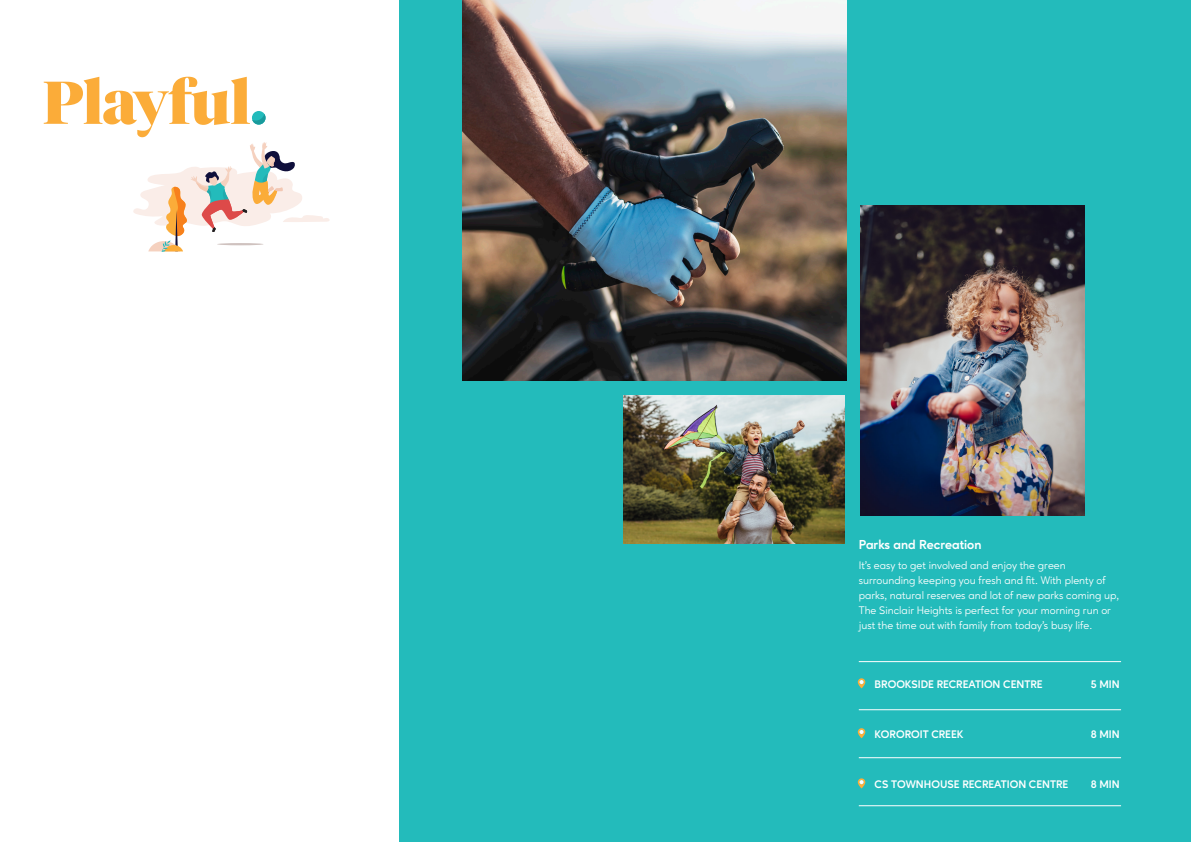
<style>
.page{position:relative;width:1191px;height:842px;background:#fff}
.page>*{position:absolute;margin:0;border:0;box-sizing:border-box;transform-origin:0 0}
.t1{font:900 60px "Tiempos Fine";color:#fbac39}
.t2{font:700 13px "Ageo";color:#fff}
.t3{font:11px/15px "Ageo";color:#fff}
.t4{font:700 11px "Ageo";color:#fff}
</style>
<div class="page">
<div style="left:400px;top:0;width:791px;height:842px;background:#23bbbb"></div>
<hr style="left:858px;top:661px;width:263px;height:1px;background:#fff">
<hr style="left:858px;top:805px;width:263px;height:1px;background:#fff">
<hr style="left:858px;top:709px;width:263px;height:1px;background:#fff">
<hr style="left:858px;top:757px;width:263px;height:1px;background:#fff">
<svg style="left:252px;top:111px;width:13px;height:14px"></svg>
<svg style="left:857px;top:678px;width:8px;height:10px"></svg>
<svg style="left:857px;top:728px;width:8px;height:10px"></svg>
<svg style="left:857px;top:778px;width:8px;height:10px"></svg>
<img style="left:861px;top:205px;width:223px;height:311px">
<img style="left:623px;top:395px;width:222px;height:148px">
<img style="left:462px;top:0;width:384px;height:380px">
<svg style="left:133px;top:142px;width:197px;height:110px"></svg>
<p class="t1" style="left:43px;top:67px;width:209px">Playful</p>
<p class="t2" style="left:858px;top:536px;width:124px">Parks and Recreation</p>
<p class="t3" style="left:858px;top:557px;width:262px">It’s easy to get involved and enjoy the green surrounding keeping you fresh and fit. With plenty of parks, natural reserves and lot of new parks coming up, The Sinclair Heights is perfect for your morning run or just the time out with family from today’s busy life.</p>
<p class="t4" style="left:874px;top:678px;width:169px">BROOKSIDE RECREATION CENTRE</p>
<p class="t4" style="left:1090px;top:678px;width:31px">5 MIN</p>
<p class="t4" style="left:874px;top:728px;width:90px">KOROROIT CREEK</p>
<p class="t4" style="left:1090px;top:728px;width:31px">8 MIN</p>
<p class="t4" style="left:874px;top:778px;width:195px">CS TOWNHOUSE RECREATION CENTRE</p>
<p class="t4" style="left:1090px;top:778px;width:31px">8 MIN</p>
</div>
